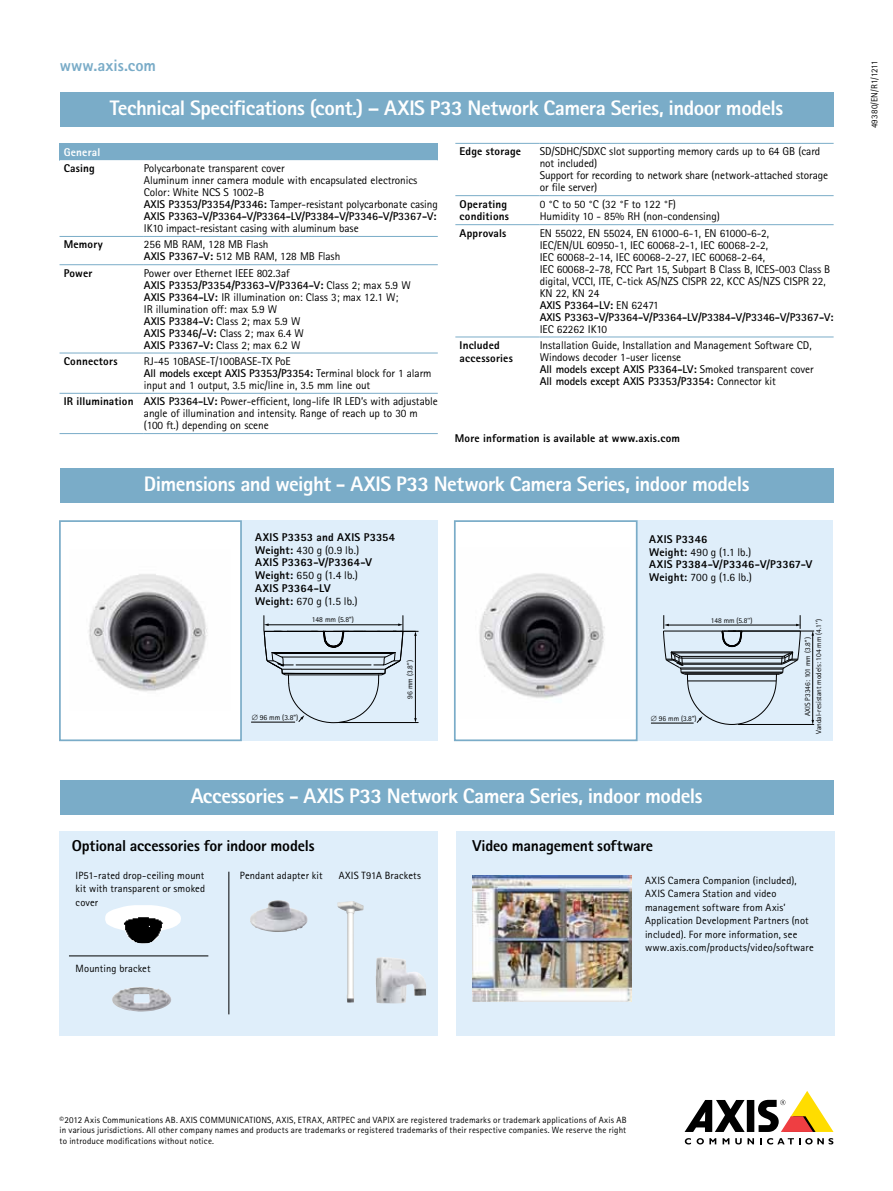
<style>
.page{position:relative;width:893px;height:1191px;background:#fff}
.page>*{position:absolute;margin:0;border:0;box-sizing:border-box;transform-origin:0 0}
.t1{font:800 21px "Rotis Sans Serif Pro";letter-spacing:-.025em;color:#fff}
.t2{font:800 16.5px "Rotis Sans Serif Pro";letter-spacing:.005em;color:#7aacc8}
.t3{font:800 15.75px "Rotis Sans Serif Pro";letter-spacing:-.01em;color:#000}
.t4{font:11.25px/12px "Rotis Sans Serif Pro";letter-spacing:-.005em;color:#000}
.t5{font:800 11.25px/12.8px "Rotis Sans Serif Pro";letter-spacing:.015em;color:#000}
.t6{font:800 11.25px "Rotis Sans Serif Pro";letter-spacing:.015em;color:#fff}
.t7{font:10.5px/13.5px "Rotis Sans Serif Pro";letter-spacing:.015em;color:#000}
.t8{font:9px/10.8px "Rotis Sans Serif Pro";letter-spacing:.02em;color:#000;text-align:justify}
.t9{font:7.5px "Rotis Sans Serif Pro";color:#000}
.t10{font:7.35px/10.8px "Rotis Sans Cyrillic";color:#000;text-align:center}
.t11{font:7.35px "Rotis Sans Serif Pro";color:#000}
.s1{font-weight:700}
.s2{font-weight:800}
.s3{font-weight:400}
</style>
<div class="page">
<div style="left:747px;top:1100px;width:7px;height:32px;background:#000"></div>
<svg style="left:685px;top:1100px;width:60px;height:32px"></svg>
<svg style="left:758px;top:1091px;width:75px;height:41px"></svg>
<svg style="left:685px;top:1138px;width:6px;height:6px"></svg>
<svg style="left:697px;top:1138px;width:19px;height:6px"></svg>
<svg style="left:723px;top:1138px;width:6px;height:6px"></svg>
<svg style="left:735px;top:1138px;width:19px;height:6px"></svg>
<svg style="left:760px;top:1138px;width:73px;height:6px"></svg>
<div style="left:242px;top:520px;width:196px;height:221px;background:#dfeefa"></div>
<div style="left:638px;top:520px;width:195px;height:221px;background:#dfeefa"></div>
<div style="left:60px;top:831px;width:378px;height:205px;background:#dfeefa"></div>
<img style="left:105px;top:905px;width:76px;height:39px">
<img style="left:250px;top:900px;width:58px;height:32px">
<img style="left:375px;top:957px;width:51px;height:46px">
<img style="left:337px;top:901px;width:27px;height:101px">
<hr style="left:69px;top:955px;width:139px;height:1px;background:#000">
<hr style="left:229px;top:871px;width:1px;height:143px;background:#000">
<div style="left:456px;top:831px;width:379px;height:205px;background:#dfeefa"></div>
<img style="left:472px;top:875px;width:159px;height:126px">
<div style="left:60px;top:780px;width:774px;height:34px;background:#7aacc8"></div>
<div style="left:60px;top:468px;width:774px;height:34px;background:#7aacc8"></div>
<img style="left:112px;top:987px;width:60px;height:24px">
<img style="left:88px;top:574px;width:120px;height:118px">
<div style="left:59px;top:520px;width:183px;height:221px;border:2px solid #7aacc8"></div>
<img style="left:479px;top:573px;width:126px;height:126px">
<div style="left:454px;top:520px;width:184px;height:221px;border:2px solid #7aacc8"></div>
<hr style="left:333px;top:631px;width:85px;height:1px;background:#000">
<hr style="left:339px;top:722px;width:79px;height:1px;background:#000">
<svg style="left:264px;top:615px;width:153px;height:108px"></svg>
<hr style="left:251px;top:722px;width:44px;height:1px;background:#000">
<hr style="left:738px;top:724px;width:76px;height:1px;background:#000">
<hr style="left:733px;top:631px;width:81px;height:1px;background:#000">
<hr style="left:812px;top:635px;width:1px;height:86px;background:#000">
<svg style="left:663px;top:615px;width:138px;height:109px"></svg>
<hr style="left:651px;top:723px;width:43px;height:1px;background:#000">
<div style="left:60px;top:143px;width:378px;height:17px;background:#7aacc8"></div>
<svg style="left:60px;top:160px;width:378px;height:233px"></svg>
<svg style="left:60px;top:237px;width:378px;height:27px"></svg>
<hr style="left:60px;top:393px;width:84px;height:1px;background:#7aacc8">
<hr style="left:144px;top:393px;width:294px;height:1px;background:#7aacc8">
<hr style="left:60px;top:433px;width:84px;height:1px;background:#7aacc8">
<hr style="left:144px;top:433px;width:294px;height:1px;background:#7aacc8">
<hr style="left:60px;top:236px;width:84px;height:1px;background:#7aacc8">
<hr style="left:144px;top:236px;width:294px;height:1px;background:#7aacc8">
<hr style="left:60px;top:264px;width:84px;height:1px;background:#7aacc8">
<hr style="left:60px;top:353px;width:84px;height:1px;background:#7aacc8">
<hr style="left:144px;top:264px;width:294px;height:1px;background:#7aacc8">
<hr style="left:144px;top:353px;width:294px;height:1px;background:#7aacc8">
<svg style="left:455px;top:196px;width:379px;height:141px"></svg>
<hr style="left:455px;top:143px;width:85px;height:1px;background:#7aacc8">
<hr style="left:540px;top:143px;width:294px;height:1px;background:#7aacc8">
<hr style="left:455px;top:195px;width:85px;height:1px;background:#7aacc8">
<hr style="left:540px;top:195px;width:294px;height:1px;background:#7aacc8">
<hr style="left:455px;top:224px;width:85px;height:1px;background:#7aacc8">
<hr style="left:540px;top:224px;width:294px;height:1px;background:#7aacc8">
<hr style="left:455px;top:337px;width:85px;height:1px;background:#7aacc8">
<hr style="left:540px;top:337px;width:294px;height:1px;background:#7aacc8">
<div style="left:60px;top:92px;width:773px;height:34px;background:#7aacc8"></div>
<h2 class="t2" style="left:60px;top:55px;width:98px">www.axis.com</h2>
<h1 class="t1" style="left:110px;top:95px;width:675px">Technical Specifications (cont.) – AXIS P33 Network Camera Series, indoor models</h1>
<p class="t6" style="left:64px;top:145px;width:38px">General</p>
<p class="t5" style="left:64px;top:162px;width:33px">Casing</p>
<p class="t4" style="left:144px;top:162px;width:295px">Polycarbonate transparent cover<br>Aluminum inner camera module with encapsulated electronics Color: White NCS S 1002-B<br><span class="s1">AXIS P3353/P3354/P3346:</span> Tamper-resistant polycarbonate casing <span class="s1">AXIS P3363-V/P3364-V/P3364-LV/P3384-V/P3346-V/P3367-V:</span></p>
<p class="t4" style="left:144px;top:222px;width:216px">IK10 impact-resistant casing with aluminum base</p>
<p class="t5" style="left:64px;top:238px;width:41px">Memory</p>
<p class="t4" style="left:144px;top:239px;width:198px">256 MB RAM, 128 MB Flash<br><span class="s1">AXIS P3367-V:</span> 512 MB RAM, 128 MB Flash</p>
<p class="t5" style="left:64px;top:266px;width:30px">Power</p>
<p class="t4" style="left:144px;top:267px;width:268px">Power over Ethernet IEEE 802.3af<br><span class="s1">AXIS P3353/P3354/P3363-V/P3364-V:</span> Class 2; max 5.9 W <span class="s1">AXIS P3364-LV:</span> IR illumination on: Class 3; max 12.1 W;<br>IR illumination off: max 5.9 W<br><span class="s1">AXIS P3384-V:</span> Class 2; max 5.9 W<br><span class="s1">AXIS P3346/-V:</span> Class 2; max 6.4 W<br><span class="s1">AXIS P3367-V:</span> Class 2; max 6.2 W</p>
<p class="t5" style="left:64px;top:355px;width:55px">Connectors</p>
<p class="t4" style="left:144px;top:355px;width:289px">RJ-45 10BASE-T/100BASE-TX PoE<br><span class="s1">All models except AXIS P3353/P3354:</span> Terminal block for 1 alarm input and 1 output, 3.5 mic/line in, 3.5 mm line out</p>
<p class="t4" style="left:144px;top:396px;width:295px;text-indent:-80px"><span class="s2">IR illumination</span> <span class="s1">AXIS P3364-LV:</span> Power-efficient, long-life IR LED’s with adjustable angle of illumination and intensity. Range of reach up to 30 m (100 ft.) depending on scene</p>
<p class="t5" style="left:460px;top:145px;width:63px">Edge storage</p>
<p class="t4" style="left:540px;top:146px;width:290px">SD/SDHC/SDXC slot supporting memory cards up to 64 GB (card not included)<br>Support for recording to network share (network-attached storage or file server)</p>
<p class="t5" style="left:460px;top:197px;width:51px">Operating conditions</p>
<p class="t4" style="left:540px;top:198px;width:182px">0 °C to 50 °C (32 °F to 122 °F)<br>Humidity 10 - 85% RH (non-condensing)</p>
<p class="t5" style="left:460px;top:226px;width:48px">Approvals</p>
<p class="t4" style="left:540px;top:227px;width:295px">EN 55022, EN 55024, EN 61000-6-1, EN 61000-6-2,<br>IEC/EN/UL 60950-1, IEC 60068-2-1, IEC 60068-2-2,<br>IEC 60068-2-14, IEC 60068-2-27, IEC 60068-2-64,<br>IEC 60068-2-78, FCC Part 15, Subpart B Class B, ICES-003 Class B digital, VCCI, ITE, C-tick AS/NZS CISPR 22, KCC AS/NZS CISPR 22, KN 22, KN 24<br><span class="s1">AXIS P3364-LV:</span> EN 62471<br><span class="s1">AXIS P3363-V/P3364-V/P3364-LV/P3384-V/P3346-V/P3367-V:</span></p>
<p class="t4" style="left:540px;top:323px;width:69px">IEC 62262 IK10</p>
<p class="t5" style="left:460px;top:339px;width:55px">Included accessories</p>
<p class="t4" style="left:540px;top:339px;width:275px">Installation Guide, Installation and Management Software CD, Windows decoder 1-user license<br><span class="s1">All models except AXIS P3364-LV:</span> Smoked transparent cover <span class="s1">All models except AXIS P3353/P3354:</span> Connector kit</p>
<p class="t5" style="left:455px;top:432px;width:227px">More information is available at www.axis.com</p>
<h1 class="t1" style="left:144px;top:471px;width:607px">Dimensions and weight - AXIS P33 Network Camera Series, indoor models</h1>
<p class="t5" style="left:255px;top:530px;width:141px">AXIS P3353 and AXIS P3354<br>Weight: <span class="s3">430 g (0.9 lb.)<br></span>AXIS P3363-V/P3364-V<br>Weight: <span class="s3">650 g (1.4 lb.)<br></span>AXIS P3364-LV<br>Weight: <span class="s3">670 g (1.5 lb.)</span></p>
<p class="t5" style="left:649px;top:532px;width:165px">AXIS P3346<br>Weight: <span class="s3">490 g (1.1 lb.)<br></span>AXIS P3384-V/P3346-V/P3367-V<br>Weight: <span class="s3">700 g (1.6 lb.)</span></p>
<p class="t9" style="left:312px;top:615px;width:44px">148 mm (5.8”)</p>
<p class="t9" style="left:405px;top:698px;width:40px;rotate:-90deg">96 mm (3.8”)</p>
<p class="t9" style="left:252px;top:713px;width:48px">∅ 96 mm (3.8”)</p>
<p class="t10" style="left:711px;top:615px;width:43px">148 mm (5.8’’)</p>
<p class="t10" style="left:802px;top:734px;width:117px;rotate:-90deg">AXIS P3346: 101 mm (3.8’’)<br>Vandal-resistant models: 104 mm (4.1’’)</p>
<p class="t11" style="left:651px;top:714px;width:47px">∅ 96 mm (3.8”)</p>
<h1 class="t1" style="left:191px;top:782px;width:513px">Accessories - AXIS P33 Network Camera Series, indoor models</h1>
<h3 class="t3" style="left:72px;top:836px;width:244px">Optional accessories for indoor models</h3>
<p class="t7" style="left:76px;top:868px;width:130px">IP51-rated drop-ceiling mount</p>
<p class="t7" style="left:240px;top:868px;width:84px">Pendant adapter kit</p>
<p class="t7" style="left:339px;top:868px;width:84px">AXIS T91A Brackets</p>
<p class="t7" style="left:76px;top:882px;width:131px">kit with transparent or smoked cover</p>
<p class="t7" style="left:645px;top:873px;width:170px">AXIS Camera Companion (included), AXIS Camera Station and video management software from Axis’ Application Development Partners (not included). For more information, see www.axis.com/products/video/software</p>
<h3 class="t3" style="left:472px;top:836px;width:182px">Video management software</h3>
<p class="t7" style="left:76px;top:961px;width:77px">Mounting bracket</p>
<p class="t8" style="left:869px;top:128px;width:70px;rotate:-90deg">49380/EN/R1/1211</p>
<p class="t8" style="left:60px;top:1114px;width:568px">©2012 Axis Communications AB. AXIS COMMUNICATIONS, AXIS, ETRAX, ARTPEC and VAPIX are registered trademarks or trademark applications of Axis AB in various jurisdictions. All other company names and products are trademarks or registered trademarks of their respective companies. We reserve the right to introduce modifications without notice.</p>
</div>
